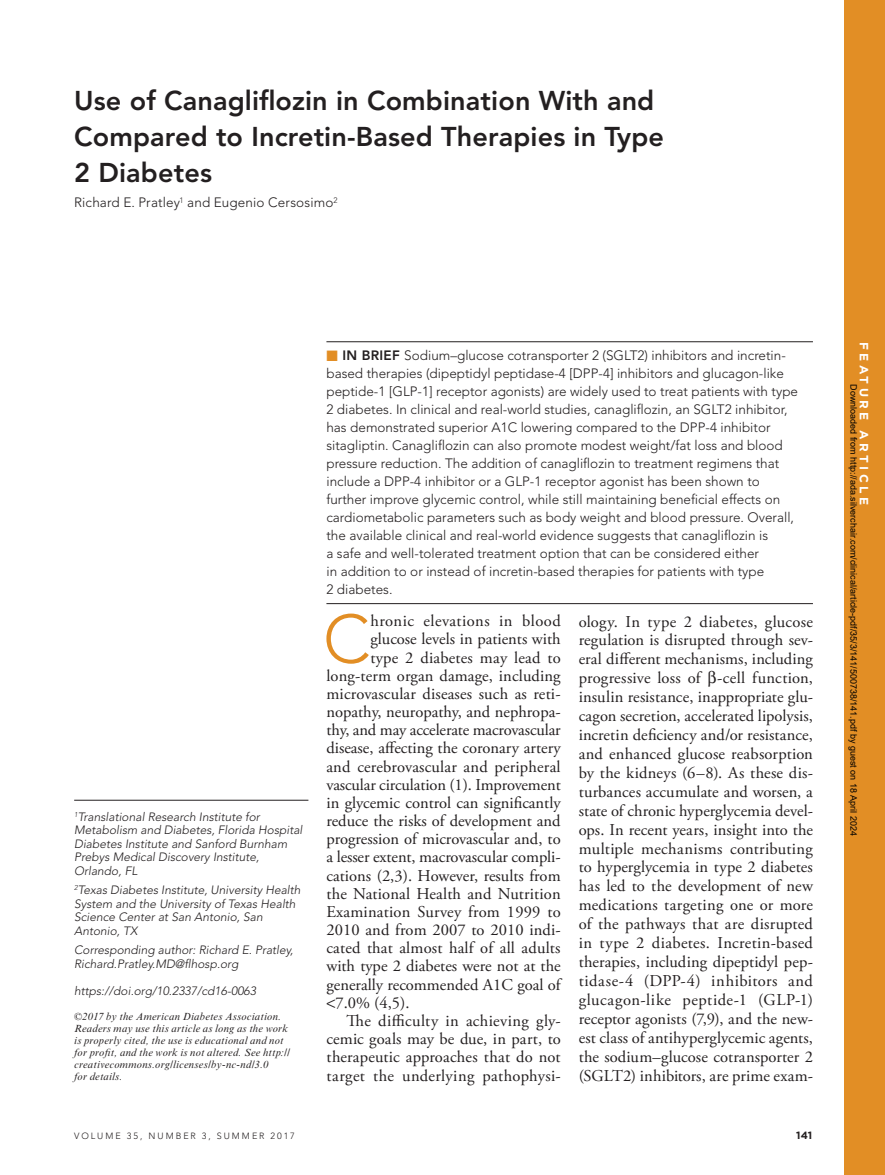
<style>
.page{position:relative;width:885px;height:1175px;background:#fff}
.page>*{position:absolute;margin:0;border:0;box-sizing:border-box;transform-origin:0 0}
.t1{font:300 67.35px "Avenir LT Std";color:#e28e25}
.t2{font:800 27px/36px "Avenir LT Std";letter-spacing:.005em;color:#231f20}
.t3{font:16.5px/18.9px "Adobe Garamond Pro";color:#231f20;text-align:justify}
.t4{font:16.5px "Adobe Garamond Pro";letter-spacing:.025em;color:#231f20}
.t5{font:16.5px "Adobe Garamond Pro";letter-spacing:.02em;color:#231f20}
.t6{font:300 13.5px/18px "Avenir LT Std";color:#231f20}
.t7{font:italic 300 12px/13.5px "Avenir LT Std";color:#231f20}
.t8{font:700 12px "Gotham";letter-spacing:.28em;color:#fff}
.t9{font:italic 10.5px/12px "Times New Roman MT Std";letter-spacing:.02em;color:#231f20}
.t10{font:700 10.5px "Gotham";color:#231f20}
.t11{font:9px "Arial";color:#000}
.t12{font:300 9px "Avenir LT Std";letter-spacing:.22em;color:#231f20}
.s1{color:#e28e25}
.s2{font-weight:800}
</style>
<div class="page">
<div style="left:844px;top:0;width:40px;height:1174px;background:#e28e25"></div>
<hr style="left:74px;top:799px;width:234px;height:1px;background:#231f20">
<hr style="left:326px;top:341px;width:486px;height:1px;background:#231f20">
<hr style="left:326px;top:603px;width:486px;height:1px;background:#231f20">
<h2 class="t2" style="left:74px;top:83px;width:591px">Use of Canagliflozin in Combination With and<br>Compared to Incretin-Based Therapies in Type<br>2 Diabetes</h2>
<p class="t6" style="left:74px;top:194px;width:265px">Richard E. Pratley<sup>1</sup> and Eugenio Cersosimo<sup>2</sup></p>
<p class="t7" style="left:74px;top:810px;width:230px"><sup>1</sup>Translational Research Institute for Metabolism and Diabetes, Florida Hospital Diabetes Institute and Sanford Burnham Prebys Medical Discovery Institute, Orlando, FL</p>
<p class="t7" style="left:74px;top:883px;width:228px"><sup>2</sup>Texas Diabetes Institute, University Health System and the University of Texas Health Science Center at San Antonio, San Antonio, TX</p>
<p class="t7" style="left:74px;top:943px;width:221px">Corresponding author: Richard E. Pratley,<br>Richard.Pratley.MD@flhosp.org</p>
<p class="t7" style="left:74px;top:984px;width:183px">https://doi.org/10.2337/cd16-0063</p>
<p class="t9" style="left:74px;top:1011px;width:217px">©2017 by the American Diabetes Association.<br>Readers may use this article as long as the work is properly cited, the use is educational and not for profit, and the work is not altered. See http:// creativecommons.org/licenses/by-nc-nd/3.0<br>for details.</p>
<p class="t6" style="left:326px;top:346px;width:473px"><span class="s1">■</span> <span class="s2">IN BRIEF</span> Sodium–glucose cotransporter 2 (SGLT2) inhibitors and incretin&shy;based therapies (dipeptidyl peptidase-4 [DPP-4] inhibitors and glucagon-like peptide-1 [GLP-1] receptor agonists) are widely used to treat patients with type 2 diabetes. In clinical and real-world studies, canagliflozin, an SGLT2 inhibitor, has demonstrated superior A1C lowering compared to the DPP-4 inhibitor sitagliptin. Canagliflozin can also promote modest weight/fat loss and blood pressure reduction. The addition of canagliflozin to treatment regimens that include a DPP-4 inhibitor or a GLP-1 receptor agonist has been shown to further improve glycemic control, while still maintaining beneficial effects on cardiometabolic parameters such as body weight and blood pressure. Overall, the available clinical and real-world evidence suggests that canagliflozin is<br>a safe and well-tolerated treatment option that can be considered either<br>in addition to or instead of incretin-based therapies for patients with type<br>2 diabetes.</p>
<h1 class="t1" style="left:323px;top:599px;width:49px">C</h1>
<p class="t4" style="left:370px;top:611px;width:192px">hronic elevations in blood</p>
<p class="t3" style="left:370px;top:630px;width:192px">glucose levels in patients with</p>
<p class="t3" style="left:370px;top:648px;width:192px">type 2 diabetes may lead to</p>
<p class="t3" style="left:326px;top:666px;width:236px">long-term organ damage, including</p>
<p class="t3" style="left:326px;top:684px;width:235px">microvascular diseases such as reti-</p>
<p class="t3" style="left:326px;top:703px;width:236px">nopathy, neuropathy, and nephropa-</p>
<p class="t3" style="left:326px;top:721px;width:236px">thy, and may accelerate macrovascular</p>
<p class="t3" style="left:326px;top:739px;width:236px">disease, affecting the coronary artery</p>
<p class="t3" style="left:326px;top:757px;width:235px">and cerebrovascular and peripheral</p>
<p class="t3" style="left:326px;top:775px;width:236px">vascular circulation (1). Improvement</p>
<p class="t3" style="left:326px;top:793px;width:236px">in glycemic control can significantly</p>
<p class="t3" style="left:326px;top:812px;width:236px">reduce the risks of development and</p>
<p class="t3" style="left:326px;top:830px;width:236px">progression of microvascular and, to</p>
<p class="t3" style="left:326px;top:848px;width:236px">a lesser extent, macrovascular compli-</p>
<p class="t3" style="left:326px;top:866px;width:236px">cations (2,3). However, results from</p>
<p class="t3" style="left:326px;top:884px;width:236px">the National Health and Nutrition</p>
<p class="t3" style="left:326px;top:902px;width:236px">Examination Survey from 1999 to</p>
<p class="t3" style="left:326px;top:921px;width:236px">2010 and from 2007 to 2010 indi-</p>
<p class="t3" style="left:326px;top:939px;width:235px">cated that almost half of all adults</p>
<p class="t3" style="left:326px;top:957px;width:236px">with type 2 diabetes were not at the</p>
<p class="t3" style="left:326px;top:975px;width:236px">generally recommended A1C goal of</p>
<p class="t3" style="left:335px;top:993px;width:75px">7.0% (4,5).</p>
<p class="t4" style="left:346px;top:1010px;width:215px">The difficulty in achieving gly-</p>
<p class="t3" style="left:326px;top:1030px;width:236px">cemic goals may be due, in part, to</p>
<p class="t3" style="left:326px;top:1048px;width:236px">therapeutic approaches that do not</p>
<p class="t5" style="left:326px;top:1065px;width:236px">target the underlying pathophysi-</p>
<p class="t3" style="left:578px;top:612px;width:236px">ology. In type 2 diabetes, glucose regulation is disrupted through sev&shy;eral different mechanisms, including progressive loss of -cell function, insulin resistance, inappropriate glu&shy;cagon secretion, accelerated lipolysis, incretin deficiency and/or resistance, and enhanced glucose reabsorption by the kidneys (6–8). As these dis&shy;turbances accumulate and worsen, a state of chronic hyperglycemia devel&shy;ops. In recent years, insight into the multiple mechanisms contributing to hyperglycemia in type 2 diabetes has led to the development of new medications targeting one or more of the pathways that are disrupted in type 2 diabetes. Incretin-based therapies, including dipeptidyl pep&shy;tidase-4 (DPP-4) inhibitors and glucagon-like peptide-1 (GLP-1) receptor agonists (7,9), and the new&shy;est class of antihyperglycemic agents, the sodium–glucose cotransporter 2 (SGLT2) inhibitors, are prime exam-</p>
<p class="t12" style="left:74px;top:1130px;width:222px">VOLUME 35, NUMBER 3, SUMMER 2017</p>
<p class="t10" style="left:796px;top:1128px;width:17px">141</p>
<p class="t8" style="left:871px;top:342px;width:164px;rotate:90deg">FEATURE ARTICLE</p>
<p class="t11" style="left:856px;top:384px;width:453px;rotate:90deg">Downloaded from http://ada.silverchair.com/clinical/article-pdf/35/3/141/500738/141.pdf by guest on 18 April 2024</p>
</div>
